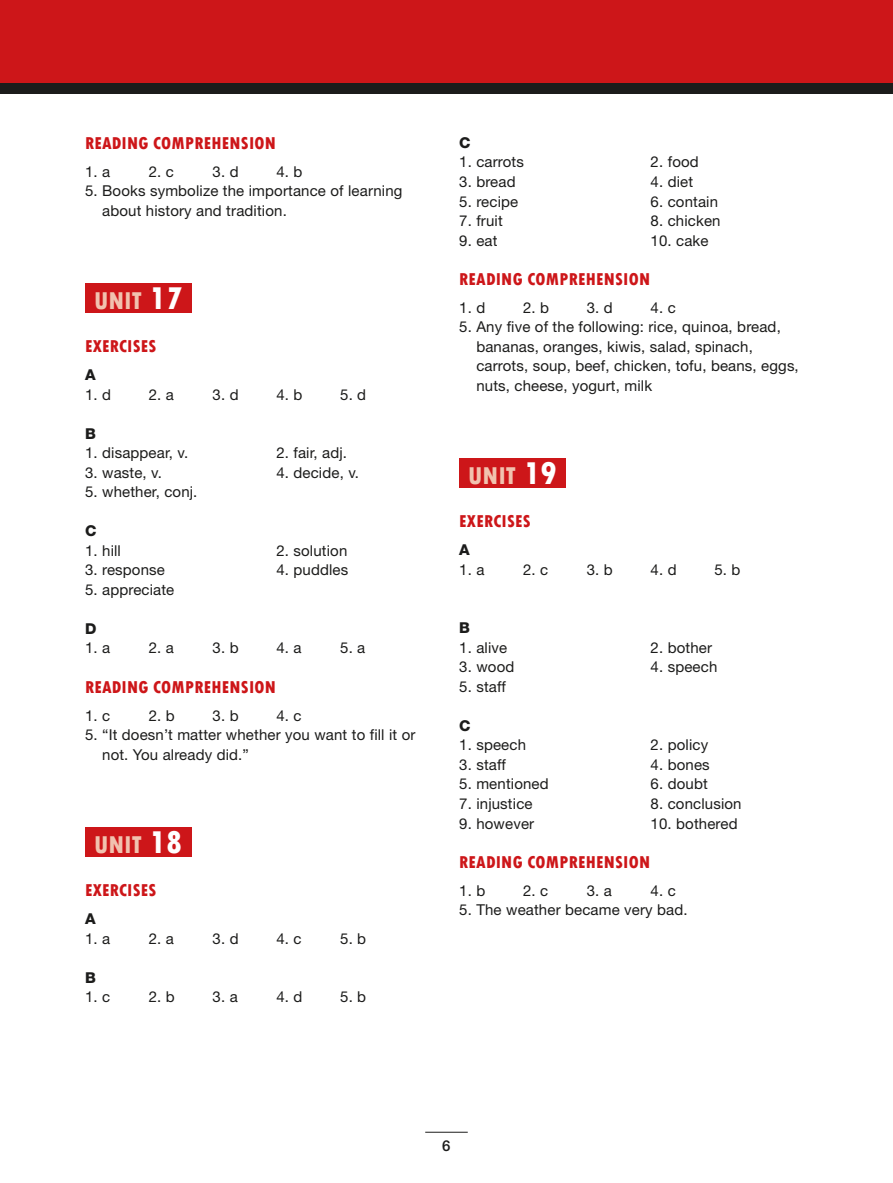
<style>
.page{position:relative;width:893px;height:1183px;background:#fff}
.page>*{position:absolute;margin:0;border:0;box-sizing:border-box;transform-origin:0 0}
.t1{font:800 condensed 25.5px "Tw Cen";color:#f1c2af}
.t2{font:800 condensed 18px "Tw Cen";letter-spacing:.01em;color:#cd1619}
.t3{font:15px/19.5px "Helvetica Neue";letter-spacing:.01em;color:#1c1c1b}
.t4{font:800 15px "Helvetica Neue";color:#1c1c1b}
.t5{font:500 15px "Helvetica Neue";color:#1c1c1b}
.s1{font-size:33px;color:#fff}
</style>
<div class="page">
<div style="left:85px;top:283px;width:106px;height:30px;background:#cd1619"></div>
<div style="left:85px;top:827px;width:106px;height:29px;background:#cd1619"></div>
<div style="left:459px;top:458px;width:107px;height:30px;background:#cd1619"></div>
<div style="left:0;top:0;width:893px;height:88px;background:#cd1619"></div>
<div style="left:0;top:83px;width:893px;height:11px;background:#1c1c1b"></div>
<hr style="left:425px;top:1131px;width:43px;height:1px;background:#1c1c1b">
<p class="t2" style="left:85px;top:132px;width:192px">READING COMPREHENSION</p>
<p class="t3" style="left:85px;top:161px;width:27px">1. a</p>
<p class="t3" style="left:149px;top:161px;width:27px">2. c</p>
<p class="t3" style="left:213px;top:161px;width:28px">3. d</p>
<p class="t3" style="left:276px;top:161px;width:28px">4. b</p>
<p class="t3" style="left:102px;top:181px;width:302px;text-indent:-17px">5. Books symbolize the importance of learning about history and tradition.</p>
<h1 class="t1" style="left:94px;top:286px;width:90px">UNIT <span class="s1">17</span></h1>
<p class="t2" style="left:85px;top:336px;width:51px">EXERCISES</p>
<p class="t4" style="left:85px;top:366px;width:12px">A</p>
<p class="t3" style="left:85px;top:384px;width:28px">1. d</p>
<p class="t3" style="left:149px;top:384px;width:27px">2. a</p>
<p class="t3" style="left:213px;top:384px;width:28px">3. d</p>
<p class="t3" style="left:276px;top:384px;width:28px">4. b</p>
<p class="t3" style="left:340px;top:384px;width:28px">5. d</p>
<p class="t4" style="left:85px;top:424px;width:12px">B</p>
<p class="t3" style="left:85px;top:443px;width:105px">1. disappear, v.</p>
<p class="t3" style="left:276px;top:443px;width:72px">2. fair, adj.</p>
<p class="t3" style="left:85px;top:462px;width:78px">3. waste, v.</p>
<p class="t3" style="left:276px;top:462px;width:84px">4. decide, v.</p>
<p class="t3" style="left:85px;top:482px;width:114px">5. whether, conj.</p>
<p class="t4" style="left:85px;top:522px;width:13px">C</p>
<p class="t3" style="left:85px;top:540px;width:37px">1. hill</p>
<p class="t3" style="left:276px;top:540px;width:72px">2. solution</p>
<p class="t3" style="left:85px;top:560px;width:81px">3. response</p>
<p class="t3" style="left:276px;top:560px;width:73px">4. puddles</p>
<p class="t3" style="left:85px;top:579px;width:91px">5. appreciate</p>
<p class="t4" style="left:85px;top:619px;width:13px">D</p>
<p class="t3" style="left:85px;top:638px;width:27px">1. a</p>
<p class="t3" style="left:149px;top:638px;width:27px">2. a</p>
<p class="t3" style="left:213px;top:638px;width:28px">3. b</p>
<p class="t3" style="left:276px;top:638px;width:27px">4. a</p>
<p class="t3" style="left:340px;top:638px;width:27px">5. a</p>
<p class="t2" style="left:85px;top:676px;width:192px">READING COMPREHENSION</p>
<p class="t3" style="left:85px;top:705px;width:27px">1. c</p>
<p class="t3" style="left:149px;top:705px;width:28px">2. b</p>
<p class="t3" style="left:213px;top:705px;width:28px">3. b</p>
<p class="t3" style="left:276px;top:705px;width:27px">4. c</p>
<p class="t3" style="left:102px;top:724px;width:315px;text-indent:-17px">5. “It doesn’t matter whether you want to fill it or not. You already did.”</p>
<h1 class="t1" style="left:94px;top:829px;width:90px">UNIT <span class="s1">18</span></h1>
<p class="t2" style="left:85px;top:879px;width:51px">EXERCISES</p>
<p class="t4" style="left:85px;top:909px;width:12px">A</p>
<p class="t3" style="left:85px;top:928px;width:27px">1. a</p>
<p class="t3" style="left:149px;top:928px;width:27px">2. a</p>
<p class="t3" style="left:213px;top:928px;width:28px">3. d</p>
<p class="t3" style="left:276px;top:928px;width:27px">4. c</p>
<p class="t3" style="left:340px;top:928px;width:28px">5. b</p>
<p class="t4" style="left:85px;top:968px;width:12px">B</p>
<p class="t3" style="left:85px;top:986px;width:27px">1. c</p>
<p class="t3" style="left:149px;top:986px;width:28px">2. b</p>
<p class="t3" style="left:213px;top:986px;width:27px">3. a</p>
<p class="t3" style="left:276px;top:986px;width:28px">4. d</p>
<p class="t3" style="left:340px;top:986px;width:28px">5. b</p>
<p class="t4" style="left:459px;top:134px;width:13px">C</p>
<p class="t3" style="left:459px;top:152px;width:66px">1. carrots</p>
<p class="t3" style="left:651px;top:152px;width:50px">2. food</p>
<p class="t3" style="left:459px;top:172px;width:58px">3. bread</p>
<p class="t3" style="left:651px;top:172px;width:44px">4. diet</p>
<p class="t3" style="left:459px;top:191px;width:60px">5. recipe</p>
<p class="t3" style="left:651px;top:191px;width:69px">6. contain</p>
<p class="t3" style="left:459px;top:211px;width:45px">7. fruit</p>
<p class="t3" style="left:651px;top:211px;width:71px">8. chicken</p>
<p class="t3" style="left:459px;top:230px;width:40px">9. eat</p>
<p class="t3" style="left:651px;top:230px;width:60px">10. cake</p>
<p class="t2" style="left:459px;top:268px;width:192px">READING COMPREHENSION</p>
<p class="t3" style="left:459px;top:297px;width:28px">1. d</p>
<p class="t3" style="left:523px;top:297px;width:28px">2. b</p>
<p class="t3" style="left:587px;top:297px;width:28px">3. d</p>
<p class="t3" style="left:651px;top:297px;width:27px">4. c</p>
<p class="t3" style="left:476px;top:317px;width:324px;text-indent:-17px">5. Any five of the following: rice, quinoa, bread, bananas, oranges, kiwis, salad, spinach, carrots, soup, beef, chicken, tofu, beans, eggs, nuts, cheese, yogurt, milk</p>
<h1 class="t1" style="left:468px;top:461px;width:90px">UNIT <span class="s1">19</span></h1>
<p class="t2" style="left:459px;top:510px;width:51px">EXERCISES</p>
<p class="t4" style="left:459px;top:541px;width:12px">A</p>
<p class="t3" style="left:459px;top:559px;width:27px">1. a</p>
<p class="t3" style="left:523px;top:559px;width:27px">2. c</p>
<p class="t3" style="left:587px;top:559px;width:28px">3. b</p>
<p class="t3" style="left:651px;top:559px;width:28px">4. d</p>
<p class="t3" style="left:714px;top:559px;width:28px">5. b</p>
<p class="t4" style="left:459px;top:619px;width:12px">B</p>
<p class="t3" style="left:459px;top:637px;width:49px">1. alive</p>
<p class="t3" style="left:651px;top:637px;width:63px">2. bother</p>
<p class="t3" style="left:459px;top:657px;width:57px">3. wood</p>
<p class="t3" style="left:651px;top:657px;width:68px">4. speech</p>
<p class="t3" style="left:459px;top:676px;width:48px">5. staff</p>
<p class="t4" style="left:459px;top:716px;width:13px">C</p>
<p class="t3" style="left:459px;top:735px;width:68px">1. speech</p>
<p class="t3" style="left:651px;top:735px;width:59px">2. policy</p>
<p class="t3" style="left:459px;top:754px;width:48px">3. staff</p>
<p class="t3" style="left:651px;top:754px;width:61px">4. bones</p>
<p class="t3" style="left:459px;top:774px;width:91px">5. mentioned</p>
<p class="t3" style="left:651px;top:774px;width:59px">6. doubt</p>
<p class="t3" style="left:459px;top:793px;width:75px">7. injustice</p>
<p class="t3" style="left:651px;top:793px;width:92px">8. conclusion</p>
<p class="t3" style="left:459px;top:813px;width:76px">9. however</p>
<p class="t3" style="left:651px;top:813px;width:88px">10. bothered</p>
<p class="t2" style="left:459px;top:850px;width:192px">READING COMPREHENSION</p>
<p class="t3" style="left:459px;top:880px;width:28px">1. b</p>
<p class="t3" style="left:523px;top:880px;width:27px">2. c</p>
<p class="t3" style="left:587px;top:880px;width:27px">3. a</p>
<p class="t3" style="left:651px;top:880px;width:27px">4. c</p>
<p class="t3" style="left:459px;top:899px;width:230px">5. The weather became very bad.</p>
<p class="t5" style="left:442px;top:1135px;width:10px">6</p>
</div>
